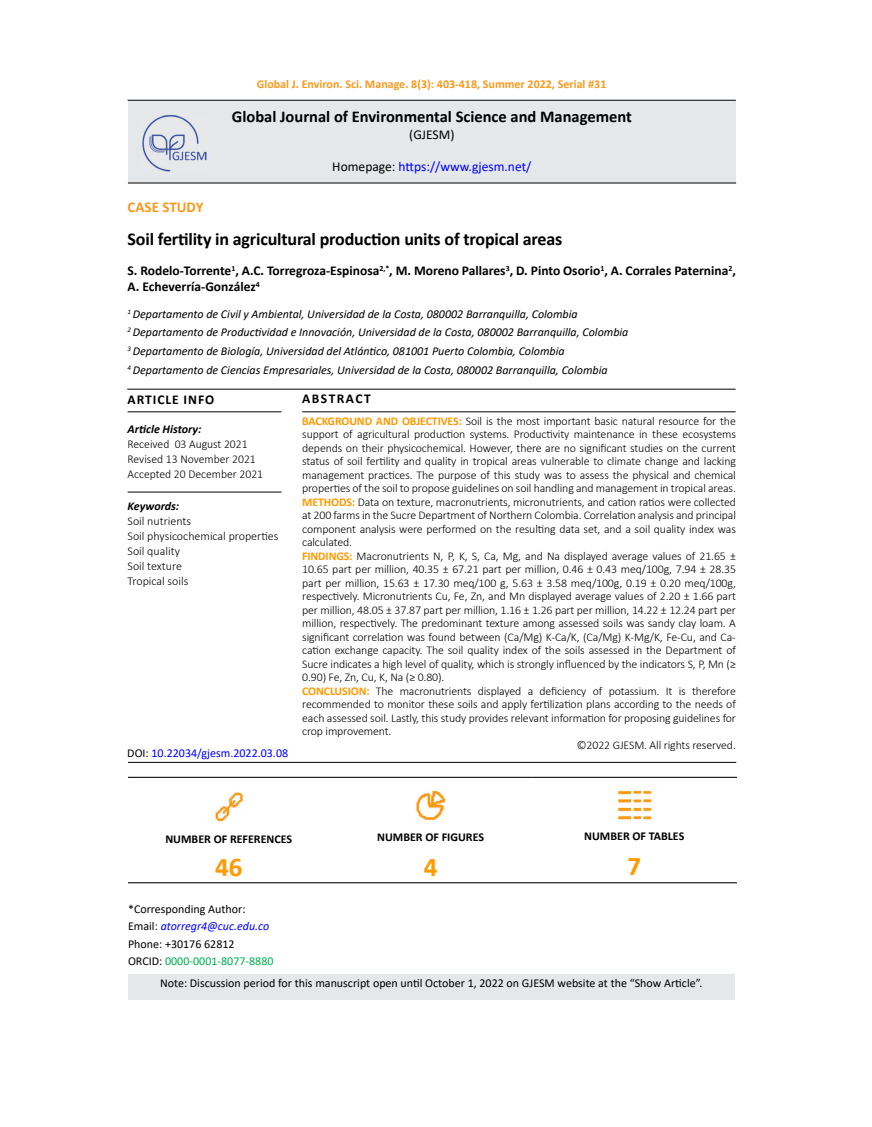
<style>
.page{position:relative;width:872px;height:1127px;background:#fff}
.page>*{position:absolute;margin:0;border:0;box-sizing:border-box;transform-origin:0 0}
.t1{font:700 27px "Calibri";color:#f90}
.t2{font:700 18px "Calibri";letter-spacing:-.01em;color:#000}
.t3{font:700 16.5px "Calibri";color:#000}
.t4{font:700 15px "Calibri";color:#f8991d}
.t5{font:700 13.5px/16.2px "Calibri";color:#000}
.t6{font:13.5px "Calibri";color:#00f}
.t7{font:700 13.5px "Calibri";letter-spacing:.07em;color:#000}
.t8{font:700 13.5px "Calibri";letter-spacing:.11em;color:#000}
.t9{font:13.5px "Calibri";color:#000}
.t10{font:italic 12px/18.6px "Calibri";color:#000}
.t11{font:12px/17.2px "Calibri";color:#000}
.t12{font:300 12px/15px "Calibri";color:#000}
.t13{font:700 12px "Calibri";color:#f8991d}
.t14{font:700 12px "Calibri";color:#000}
.t15{font:12px "Calibri";color:#00f}
.t16{font:italic 700 12px "Calibri";color:#000}
.t17{font:300 11.85px "Calibri";letter-spacing:-.01em;color:#000}
.s1{color:#000}
.s2{font-weight:700;color:#f90}
.s3{font-style:italic;color:#00f}
.s4{color:#00b050}
</style>
<div class="page">
<hr style="left:128px;top:100px;width:608px;height:1px;background:#000">
<div style="left:128px;top:101px;width:608px;height:82px;background:#e4e8ea"></div>
<hr style="left:128px;top:411px;width:153px;height:1px;background:#000">
<hr style="left:302px;top:411px;width:433px;height:1px;background:#000">
<hr style="left:128px;top:492px;width:153px;height:1px;background:#000">
<hr style="left:127px;top:389px;width:608px;height:1px;background:#000">
<hr style="left:128px;top:762px;width:608px;height:1px;background:#000">
<hr style="left:128px;top:183px;width:608px;height:1px;background:#000">
<hr style="left:128px;top:777px;width:201px;height:1px;background:#000">
<hr style="left:329px;top:777px;width:203px;height:1px;background:#000">
<hr style="left:532px;top:777px;width:205px;height:1px;background:#000">
<hr style="left:128px;top:882px;width:201px;height:1px;background:#000">
<hr style="left:329px;top:882px;width:203px;height:1px;background:#000">
<hr style="left:532px;top:882px;width:205px;height:1px;background:#000">
<img style="left:215px;top:792px;width:28px;height:30px">
<img style="left:416px;top:791px;width:30px;height:29px">
<img style="left:618px;top:790px;width:33px;height:30px">
<div style="left:128px;top:974px;width:607px;height:25px;background:#e4e8ea"></div>
<img style="left:142px;top:115px;width:65px;height:57px">
<p class="t13" style="left:257px;top:75px;width:351px">Global J. Environ. Sci. Manage. 8(3): 403-418, Summer 2022, Serial #31</p>
<h3 class="t3" style="left:232px;top:105px;width:401px">Global Journal of Environmental Science and Management</h3>
<p class="t9" style="left:409px;top:125px;width:47px">(GJESM)</p>
<p class="t6" style="left:332px;top:157px;width:201px"><span class="s1">Homepage:</span> https://www.gjesm.net/</p>
<p class="t4" style="left:128px;top:196px;width:77px">CASE STUDY</p>
<h2 class="t2" style="left:128px;top:227px;width:436px">Soil fertility in agricultural production units of tropical areas</h2>
<p class="t5" style="left:128px;top:262px;width:610px">S. Rodelo-Torrente<sup>1</sup>, A.C. Torregroza-Espinosa<sup>2,*</sup>, M. Moreno Pallares<sup>3</sup>, D. Pinto Osorio<sup>1</sup>, A. Corrales Paternina<sup>2</sup>,<br>A. Echeverría-González<sup>4</sup></p>
<p class="t10" style="left:128px;top:304px;width:502px"><sup>1</sup> Departamento de Civil y Ambiental, Universidad de la Costa, 080002 Barranquilla, Colombia<br><sup>2</sup> Departamento de Productividad e Innovación, Universidad de la Costa, 080002 Barranquilla, Colombia <sup>3</sup> Departamento de Biología, Universidad del Atlántico, 081001 Puerto Colombia, Colombia<br><sup>4</sup> Departamento de Ciencias Empresariales, Universidad de la Costa, 080002 Barranquilla, Colombia</p>
<p class="t7" style="left:128px;top:389px;width:88px">ARTICLE INFO</p>
<p class="t16" style="left:128px;top:420px;width:75px">Article History:</p>
<p class="t12" style="left:128px;top:436px;width:137px">Received 03 August 2021<br>Revised 13 November 2021<br>Accepted 20 December 2021</p>
<p class="t16" style="left:128px;top:498px;width:53px">Keywords:</p>
<p class="t12" style="left:128px;top:514px;width:152px">Soil nutrients<br>Soil physicochemical properties<br>Soil quality<br>Soil texture<br>Tropical soils</p>
<p class="t15" style="left:127px;top:745px;width:162px"><span class="s1">DOI:</span> 10.22034/gjesm.2022.03.08</p>
<p class="t8" style="left:302px;top:389px;width:70px">ABSTRACT</p>
<p class="t17" style="left:302px;top:414px;width:435px"><span class="s2">BACKGROUND AND OBJECTIVES:</span> Soil is the most important basic natural resource for the</p>
<p class="t17" style="left:302px;top:427px;width:435px">support of agricultural production systems. Productivity maintenance in these ecosystems</p>
<p class="t17" style="left:302px;top:441px;width:435px">depends on their physicochemical. However, there are no significant studies on the current</p>
<p class="t17" style="left:302px;top:454px;width:435px">status of soil fertility and quality in tropical areas vulnerable to climate change and lacking</p>
<p class="t17" style="left:302px;top:468px;width:435px">management practices. The purpose of this study was to assess the physical and chemical</p>
<p class="t17" style="left:302px;top:481px;width:435px">properties of the soil to propose guidelines on soil handling and management in tropical areas.</p>
<p class="t17" style="left:302px;top:495px;width:435px"><span class="s2">METHODS:</span> Data on texture, macronutrients, micronutrients, and cation ratios were collected</p>
<p class="t17" style="left:302px;top:508px;width:435px">at 200 farms in the Sucre Department of Northern Colombia. Correlation analysis and principal</p>
<p class="t17" style="left:302px;top:522px;width:435px">component analysis were performed on the resulting data set, and a soil quality index was</p>
<p class="t17" style="left:302px;top:535px;width:51px">calculated.</p>
<p class="t17" style="left:302px;top:549px;width:435px"><span class="s2">FINDINGS:</span> Macronutrients N, P, K, S, Ca, Mg, and Na displayed average values of 21.65 ±</p>
<p class="t17" style="left:302px;top:562px;width:435px">10.65 part per million, 40.35 ± 67.21 part per million, 0.46 ± 0.43 meq/100g, 7.94 ± 28.35</p>
<p class="t17" style="left:302px;top:576px;width:435px">part per million, 15.63 ± 17.30 meq/100 g, 5.63 ± 3.58 meq/100g, 0.19 ± 0.20 meq/100g,</p>
<p class="t17" style="left:302px;top:589px;width:435px">respectively. Micronutrients Cu, Fe, Zn, and Mn displayed average values of 2.20 ± 1.66 part</p>
<p class="t17" style="left:302px;top:603px;width:435px">per million, 48.05 ± 37.87 part per million, 1.16 ± 1.26 part per million, 14.22 ± 12.24 part per</p>
<p class="t17" style="left:302px;top:616px;width:435px">million, respectively. The predominant texture among assessed soils was sandy clay loam. A</p>
<p class="t17" style="left:302px;top:630px;width:435px">significant correlation was found between (Ca/Mg) K-Ca/K, (Ca/Mg) K-Mg/K, Fe-Cu, and Ca-</p>
<p class="t17" style="left:302px;top:643px;width:435px">cation exchange capacity. The soil quality index of the soils assessed in the Department of</p>
<p class="t17" style="left:302px;top:657px;width:435px">Sucre indicates a high level of quality, which is strongly influenced by the indicators S, P, Mn (≥</p>
<p class="t17" style="left:302px;top:670px;width:144px">0.90) Fe, Zn, Cu, K, Na (≥ 0.80).</p>
<p class="t17" style="left:302px;top:684px;width:435px"><span class="s2">CONCLUSION:</span> The macronutrients displayed a deficiency of potassium. It is therefore</p>
<p class="t17" style="left:302px;top:697px;width:435px">recommended to monitor these soils and apply fertilization plans according to the needs of</p>
<p class="t17" style="left:302px;top:711px;width:435px">each assessed soil. Lastly, this study provides relevant information for proposing guidelines for</p>
<p class="t17" style="left:302px;top:724px;width:91px">crop improvement.</p>
<p class="t17" style="left:577px;top:738px;width:161px">©2022 GJESM. All rights reserved.</p>
<p class="t14" style="left:165px;top:830px;width:128px">NUMBER OF REFERENCES</p>
<h1 class="t1" style="left:215px;top:848px;width:29px">46</h1>
<p class="t11" style="left:128px;top:900px;width:147px">*Corresponding Author:<br>Email: <span class="s3">atorregr4@cuc.edu.co<br></span>Phone: +30176 62812<br>ORCID: <span class="s4">0000-0001-8077-8880</span></p>
<p class="t14" style="left:377px;top:828px;width:108px">NUMBER OF FIGURES</p>
<h1 class="t1" style="left:424px;top:848px;width:15px">4</h1>
<p class="t14" style="left:584px;top:827px;width:102px">NUMBER OF TABLES</p>
<h1 class="t1" style="left:627px;top:847px;width:15px">7</h1>
<p class="t11" style="left:160px;top:974px;width:544px">Note: Discussion period for this manuscript open until October 1, 2022 on GJESM website at the “Show Article”.</p>
</div>
